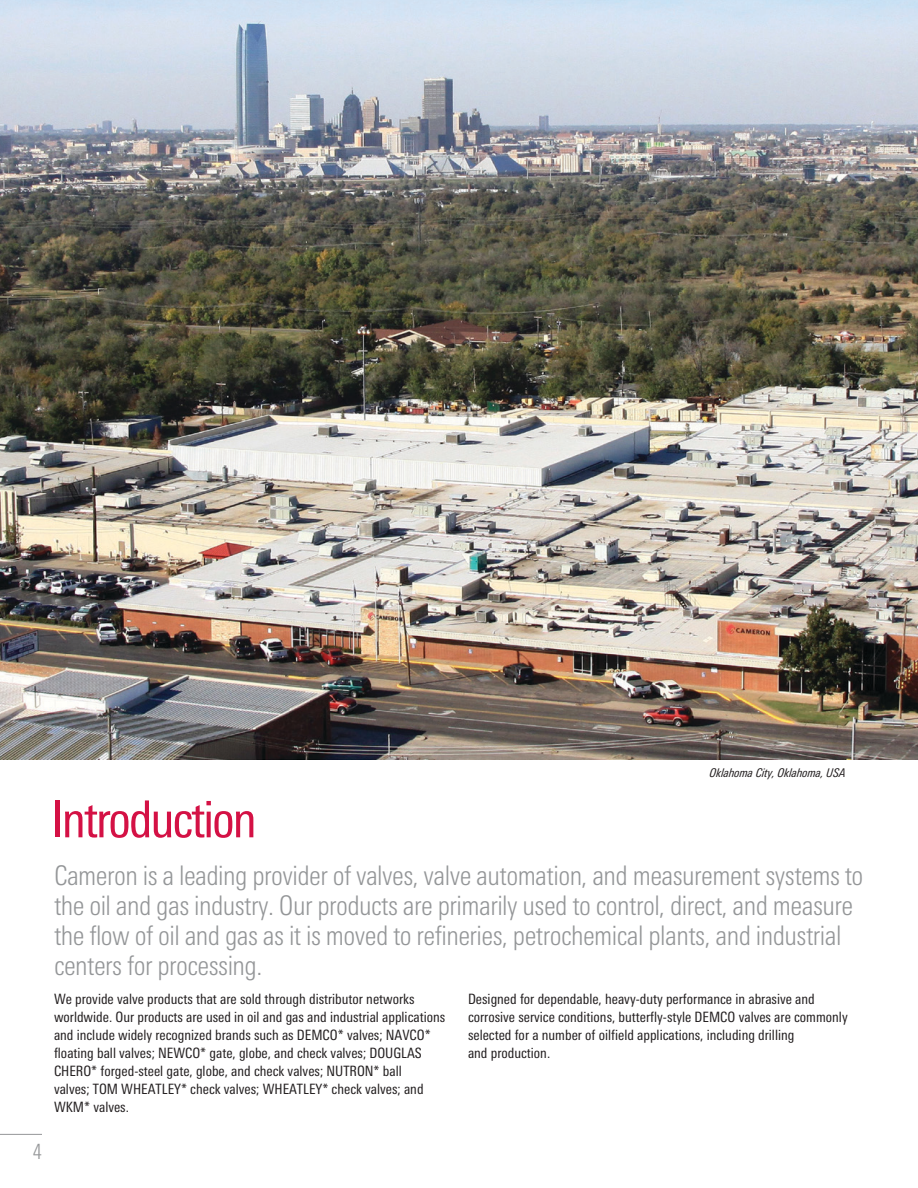
<style>
.page{position:relative;width:918px;height:1188px;background:#fff}
.page>*{position:absolute;margin:0;border:0;box-sizing:border-box;transform-origin:0 0}
.Head_Non-Branding{font:condensed 51px "Univers Next Pro";letter-spacing:-.04em;color:#d41145}
.Pullout_Text{font:300 condensed 27px/30px "Univers Next Pro";letter-spacing:-.02em;color:#949698}
.t1{font:300 condensed 21px "Univers Next Pro";color:#949698}
.Body_Text{font:condensed 14.25px/18px "Univers Next Pro";color:#231f20}
.t2{font:italic condensed 12px "Univers Next Pro";letter-spacing:-.01em;color:#231f20}
</style>
<div class="page">
<img style="left:0;top:0;width:918px;height:759px">
<hr style="left:0;top:1134px;width:42px;height:1px;background:#949698">
<h3 class="t1" style="left:33px;top:1139px;width:11px">4</h3>
<p class="Head_Non-Branding" style="left:51px;top:790px;width:207px">Introduction</p>
<p class="t2" style="left:710px;top:766px;width:138px">Oklahoma City, Oklahoma, USA</p>
<p class="Pullout_Text" style="left:54px;top:860px;width:811px">Cameron is a leading provider of valves, valve automation, and measurement systems to the oil and gas industry. Our products are primarily used to control, direct, and measure the flow of oil and gas as it is moved to refineries, petrochemical plants, and industrial centers for processing.</p>
<p class="Body_Text" style="left:54px;top:990px;width:393px">We provide valve products that are sold through distributor networks worldwide. Our products are used in oil and gas and industrial applications and include widely recognized brands such as DEMCO* valves; NAVCO* floating ball valves; NEWCO* gate, globe, and check valves; DOUGLAS CHERO* forged-steel gate, globe, and check valves; NUTRON* ball<br>valves; TOM WHEATLEY* check valves; WHEATLEY* check valves; and WKM* valves.</p>
<p class="Body_Text" style="left:468px;top:990px;width:381px">Designed for dependable, heavy-duty performance in abrasive and corrosive service conditions, butterfly-style DEMCO valves are commonly selected for a number of oilfield applications, including drilling<br>and production.</p>
</div>
